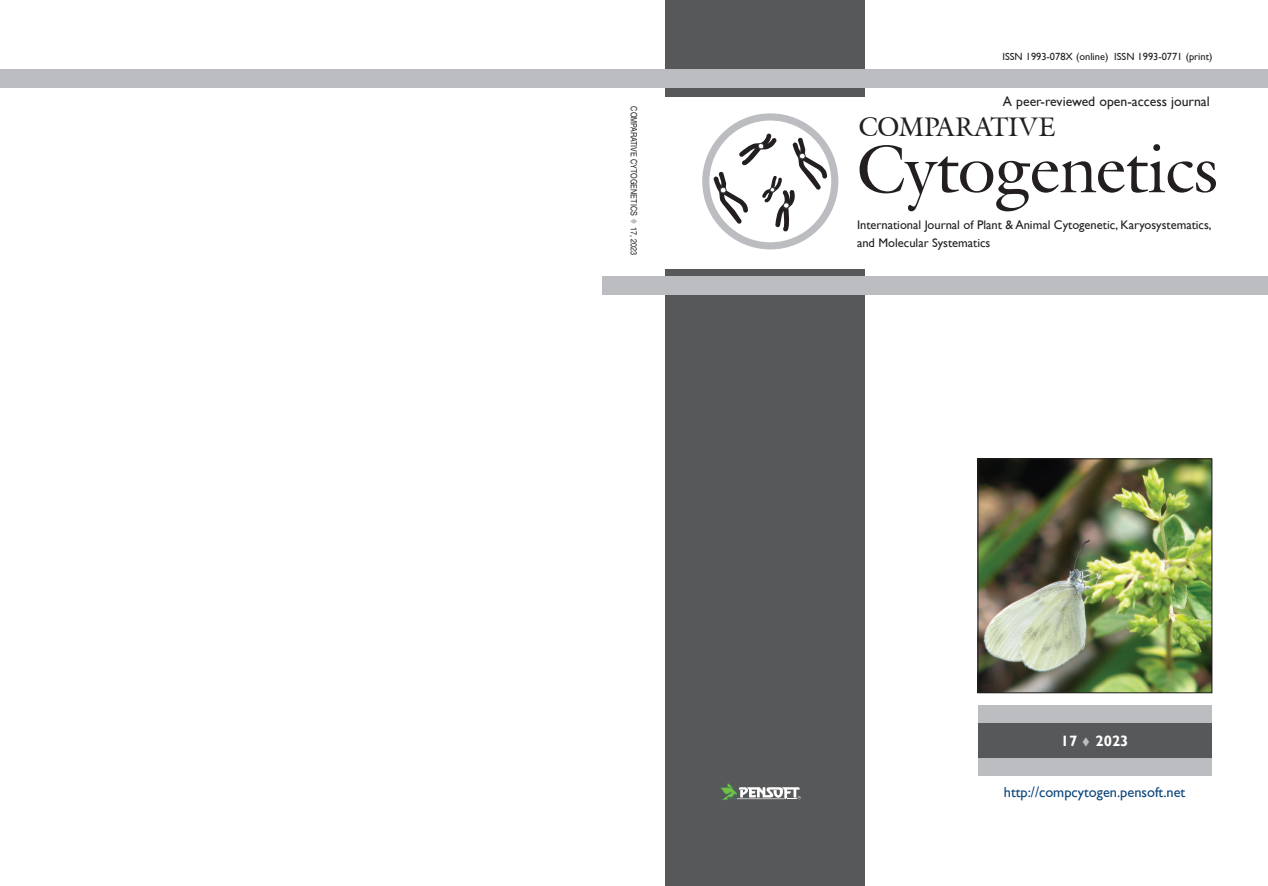
<style>
.page{position:relative;width:1268px;height:886px;background:#fff}
.page>*{position:absolute;margin:0;border:0;box-sizing:border-box;transform-origin:0 0}
.t1{font:66.25px "Galliard IT Cby BT";color:#231f20}
.t2{font:26.25px "Galliard IT Cby BT";color:#231f20}
.t3{font:700 15px "Gill Sans";color:#fff}
.t4{font:14.38px "Gill Sans";color:#0d467b}
.t5{font:13.75px "Gill Sans";color:#231f20}
.t6{font:12.5px/17.5px "Gill Sans";color:#231f20}
.t7{font:10.38px "Gill Sans";color:#231f20}
.t8{font:8.75px "SP Herald Narrow";color:#231f20}
.s1{color:#bcbdc0}
</style>
<div class="page">
<div style="left:665px;top:269px;width:200px;height:617px;background:#57585a"></div>
<div style="left:665px;top:0;width:200px;height:96px;background:#57585a"></div>
<svg style="left:720px;top:783px;width:80px;height:17px"></svg>
<div style="left:602px;top:276px;width:665px;height:19px;background:#bcbdc0"></div>
<div style="left:977px;top:723px;width:234px;height:35px;background:#57585a"></div>
<div style="left:977px;top:705px;width:234px;height:18px;background:#bcbdc0"></div>
<div style="left:977px;top:758px;width:234px;height:18px;background:#bcbdc0"></div>
<svg style="left:706px;top:117px;width:128px;height:129px"></svg>
<div style="left:702px;top:113px;width:136px;height:136px;border:7px solid #bcbdc0;border-radius:50%"></div>
<img style="left:979px;top:460px;width:231px;height:231px">
<div style="left:977px;top:458px;width:235px;height:235px;border:1px solid #231f20"></div>
<div style="left:0;top:69px;width:1267px;height:19px;background:#bcbdc0"></div>
<p class="t8" style="left:639px;top:106px;width:150px;rotate:90deg">COMPARATIVE CYTOGENETICS <span class="s1">▼</span> 17, 2023</p>
<p class="t7" style="left:1002px;top:51px;width:212px">ISSN 1993-078X (online) ISSN 1993-0771 (print)</p>
<p class="t5" style="left:1002px;top:93px;width:208px">A peer-reviewed open-access journal</p>
<h2 class="t2" style="left:858px;top:110px;width:199px">COMPARATIVE</h2>
<h1 class="t1" style="left:857px;top:126px;width:363px">Cytogenetics</h1>
<p class="t6" style="left:857px;top:216px;width:356px">International Journal of Plant &amp; Animal Cytogenetic, Karyosystematics, and Molecular Systematics</p>
<p class="t3" style="left:1060px;top:732px;width:69px">17 <span class="s1">▼</span> 2023</p>
<p class="t4" style="left:1003px;top:783px;width:183px">http://compcytogen.pensoft.net</p>
</div>
